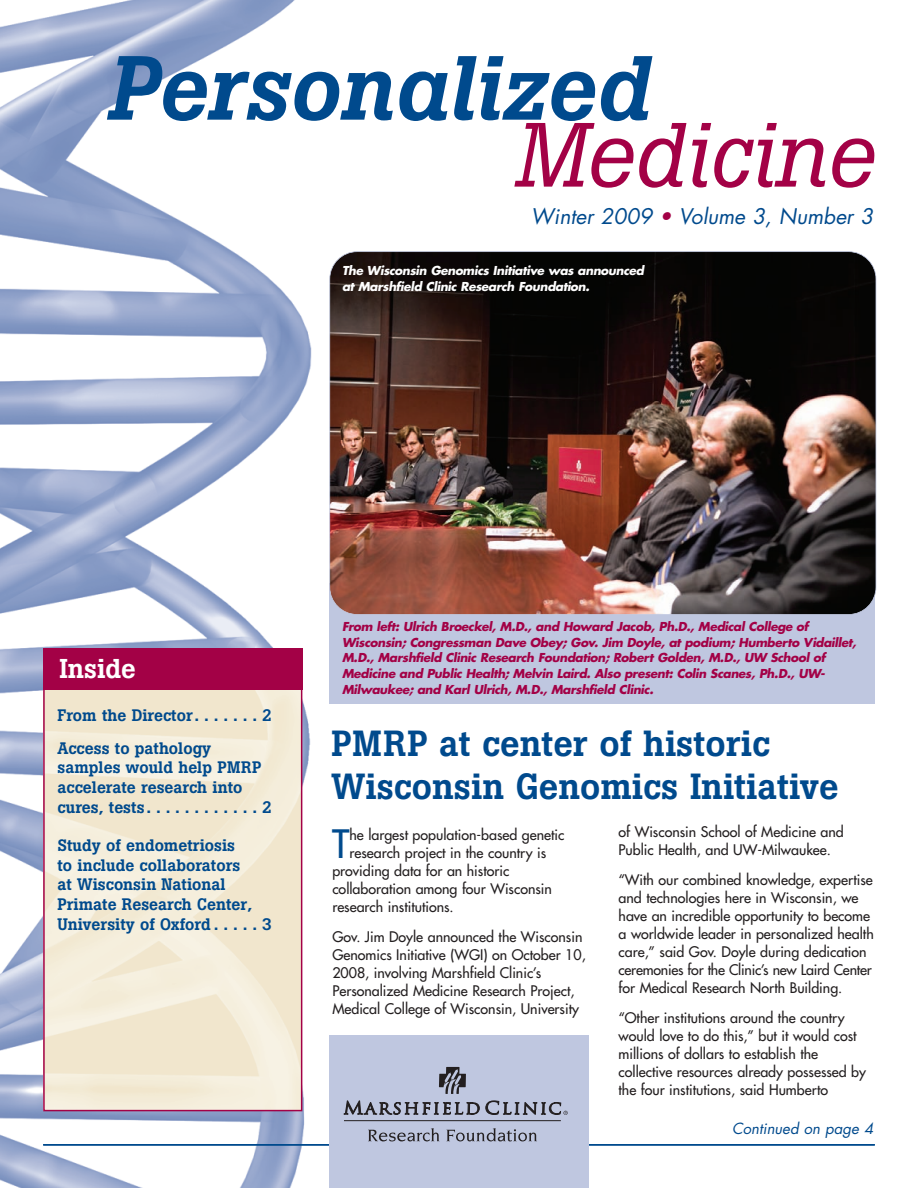
<style>
.page{position:relative;width:918px;height:1188px;background:#fff}
.page>*{position:absolute;margin:0;border:0;box-sizing:border-box;transform-origin:0 0}
.t1{font:italic 500 90px "Boton";color:#004a8d}
.t2{font:italic 90px "Boton";color:#a30146}
.t3{font:38.1px "Futura";color:#004a8d}
.t4{font:500 36px/43.2px "Boton";color:#004a8d}
.t5{font:500 27px "Boton";color:#fff}
.t6{font:italic 21px "Futura";color:#004a8d}
.t7{font:500 16.5px/19.8px "Boton";color:#004a8d}
.t8{font:italic 15px "Futura";color:#004a8d}
.t9{font:14.25px/18px "Futura";color:#231f20}
.t10{font:italic 700 12px/15.6px "Futura";letter-spacing:-.03em;color:#a30146}
.t11{font:italic 700 12px/15.6px "Futura";letter-spacing:-.03em;color:#fff}
.s1{color:#a30146}
</style>
<div class="page">
<img style="left:0;top:0;width:338px;height:1188px">
<hr style="left:43px;top:1144px;width:832px;height:2px;background:#004a8d">
<div style="left:329px;top:584px;width:546px;height:120px;background:#bfc7e0"></div>
<div style="left:331px;top:824px;width:259px;height:198px;background:#fff"></div>
<img style="left:330px;top:252px;width:546px;height:362px;border-radius:27px">
<div style="left:329px;top:251px;width:547px;height:364px;border:2px solid #bfc7e0;border-radius:28px"></div>
<div style="left:329px;top:1035px;width:259px;height:153px;background:#bfc7e0"></div>
<svg style="left:344px;top:1067px;width:224px;height:74px"></svg>
<img style="left:46px;top:690px;width:253px;height:418px">
<div style="left:43px;top:651px;width:259px;height:460px;border:2px solid #a30146"></div>
<div style="left:43px;top:649px;width:259px;height:41px;background:#a30146"></div>
<h1 class="t1" style="left:107px;top:56px;width:544px">Personalized</h1>
<h1 class="t2" style="left:514px;top:123px;width:361px">Medicine</h1>
<h3 class="t6" style="left:531px;top:207px;width:344px">Winter 2009 <span class="s1">•</span> Volume 3, Number 3</h3>
<p class="t11" style="left:342px;top:264px;width:303px">The Wisconsin Genomics Initiative was announced at Marshfield Clinic Research Foundation.</p>
<h3 class="t5" style="left:59px;top:658px;width:78px">Inside</h3>
<p class="t7" style="left:57px;top:700px;width:216px;line-height:33.2px">From the Director. . . . . . . 2<br>Access to pathology</p>
<p class="t7" style="left:57px;top:759px;width:216px">samples would help PMRP accelerate research into cures, tests. . . . . . . . . . . . 2</p>
<p class="t7" style="left:57px;top:837px;width:216px">Study of endometriosis<br>to include collaborators<br>at Wisconsin National<br>Primate Research Center,<br>University of Oxford . . . . . 3</p>
<p class="t10" style="left:342px;top:620px;width:516px">From left: Ulrich Broeckel, M.D., and Howard Jacob, Ph.D., Medical College of Wisconsin; Congressman Dave Obey; Gov. Jim Doyle, at podium; Humberto Vidaillet, M.D., Marshfield Clinic Research Foundation; Robert Golden, M.D., UW School of Medicine and Public Health; Melvin Laird. Also present: Colin Scanes, Ph.D., UW-Milwaukee; and Karl Ulrich, M.D., Marshfield Clinic.</p>
<h3 class="t4" style="left:332px;top:725px;width:508px">PMRP at center of historic<br>Wisconsin Genomics Initiative</h3>
<h2 class="t3" style="left:332px;top:825px;width:19px">T</h2>
<p class="t9" style="left:349px;top:827px;width:217px">he largest population-based genetic</p>
<p class="t9" style="left:349px;top:845px;width:198px">research project in the country is</p>
<p class="t9" style="left:332px;top:863px;width:178px">providing data for an historic</p>
<p class="t9" style="left:332px;top:881px;width:221px">collaboration among four Wisconsin</p>
<p class="t9" style="left:332px;top:899px;width:123px">research institutions.</p>
<p class="t9" style="left:332px;top:929px;width:255px">Gov. Jim Doyle announced the Wisconsin Genomics Initiative (WGI) on October 10, 2008, involving Marshfield Clinic’s Personalized Medicine Research Project, Medical College of Wisconsin, University</p>
<p class="t9" style="left:619px;top:824px;width:227px">of Wisconsin School of Medicine and<br>Public Health, and UW-Milwaukee.</p>
<p class="t9" style="left:619px;top:872px;width:257px">“With our combined knowledge, expertise and technologies here in Wisconsin, we have an incredible opportunity to become a worldwide leader in personalized health care,” said Gov. Doyle during dedication ceremonies for the Clinic’s new Laird Center for Medical Research North Building.</p>
<p class="t9" style="left:619px;top:1010px;width:249px">“Other institutions around the country would love to do this,” but it would cost millions of dollars to establish the collective resources already possessed by the four institutions, said Humberto</p>
<p class="t8" style="left:732px;top:1122px;width:143px">Continued on page 4</p>
</div>
